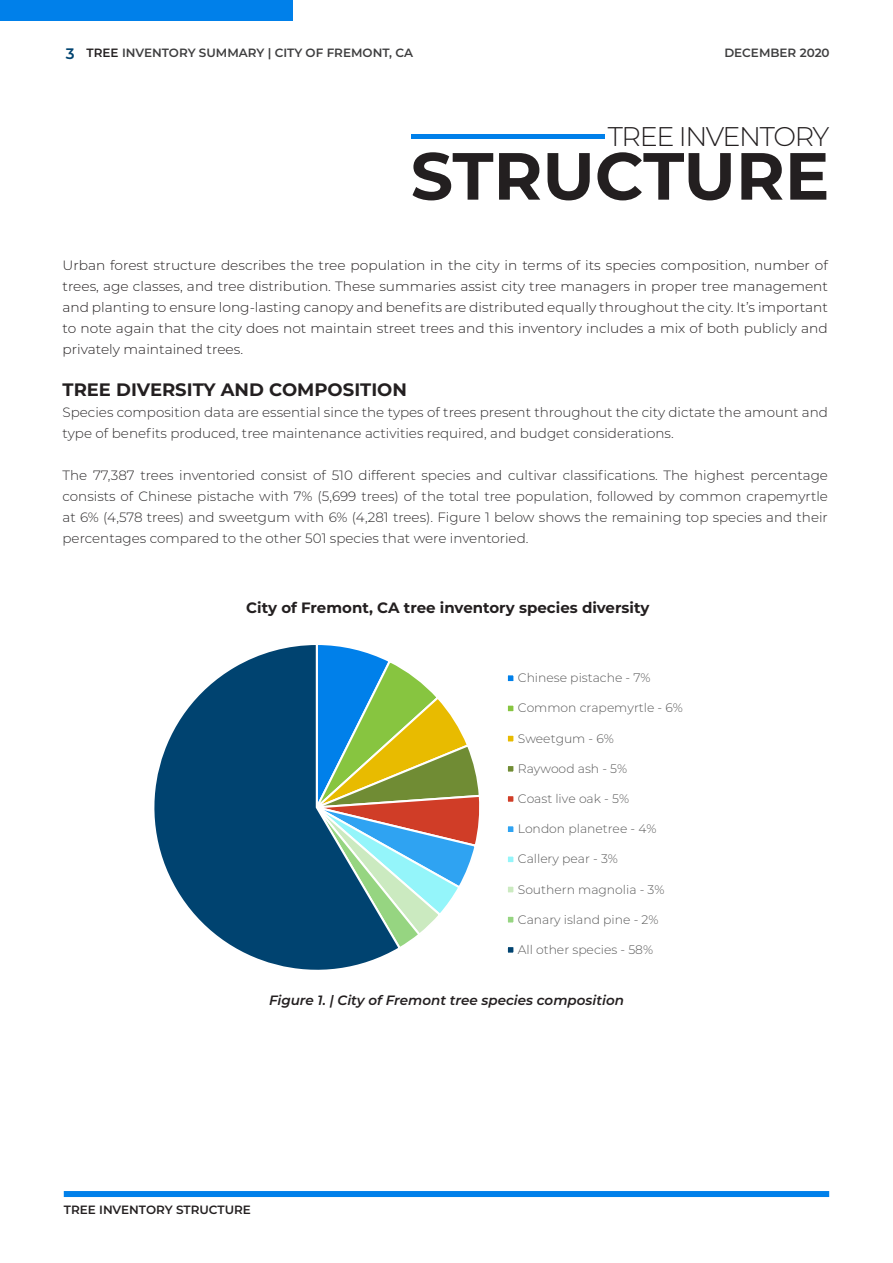
<style>
.page{position:relative;width:893px;height:1263px;background:#fff}
.page>*{position:absolute;margin:0;border:0;box-sizing:border-box;transform-origin:0 0}
.SectionTitle{font:700 66.45px "Montserrat";color:#231f20}
.SectionTitle-2{font:300 27px "Montserrat";letter-spacing:-.05em;color:#231f20}
.t1{font:700 18px "Montserrat";color:#231f20}
.Body_Text{font:700 15px "Montserrat";color:#231f20}
.Body_Text-2{font:300 13.5px/21px "Montserrat";color:#2b292a}
.Body_Text-3{font:300 13.5px/21px "Montserrat";color:#231f20;text-align:justify}
.t2{font:italic 600 13.5px "Montserrat";color:#231f20}
.t3{font:300 12.3px "Montserrat";letter-spacing:.005em;color:#595959}
.t4{font:600 12px "Montserrat";color:#3e3e3f}
.t5{font:600 12px "Montserrat";color:#231f20}
.s1{font-size:15.15px;color:#004370}
.s2{color:#231f20}
</style>
<div class="page">
<div style="left:64px;top:1191px;width:765px;height:6px;background:#0080ea"></div>
<div style="left:411px;top:134px;width:194px;height:5px;background:#0080ea"></div>
<svg style="left:402px;top:669px;width:78px;height:277px"></svg>
<svg style="left:154px;top:645px;width:248px;height:325px"></svg>
<div style="left:507px;top:674px;width:7px;height:8px;background:#0080ea"></div>
<div style="left:506px;top:673px;width:9px;height:10px;border:2px solid #fff"></div>
<div style="left:507px;top:705px;width:7px;height:7px;background:#87c540"></div>
<div style="left:506px;top:704px;width:9px;height:9px;border:2px solid #fff"></div>
<div style="left:507px;top:735px;width:7px;height:7px;background:#e8bb00"></div>
<div style="left:506px;top:734px;width:9px;height:9px;border:2px solid #fff"></div>
<div style="left:507px;top:765px;width:7px;height:8px;background:#708c34"></div>
<div style="left:506px;top:764px;width:9px;height:10px;border:2px solid #fff"></div>
<div style="left:507px;top:795px;width:7px;height:8px;background:#d03d27"></div>
<div style="left:506px;top:794px;width:9px;height:10px;border:2px solid #fff"></div>
<div style="left:507px;top:825px;width:7px;height:8px;background:#2fa3f2"></div>
<div style="left:506px;top:824px;width:9px;height:10px;border:2px solid #fff"></div>
<div style="left:507px;top:855px;width:7px;height:8px;background:#94f5fa"></div>
<div style="left:506px;top:854px;width:9px;height:10px;border:2px solid #fff"></div>
<div style="left:507px;top:886px;width:7px;height:7px;background:#cbeac0"></div>
<div style="left:506px;top:885px;width:9px;height:9px;border:2px solid #fff"></div>
<div style="left:507px;top:916px;width:7px;height:7px;background:#96d581"></div>
<div style="left:506px;top:915px;width:9px;height:9px;border:2px solid #fff"></div>
<div style="left:507px;top:946px;width:7px;height:8px;background:#004370"></div>
<div style="left:506px;top:945px;width:9px;height:10px;border:2px solid #fff"></div>
<div style="left:0;top:0;width:293px;height:20px;background:#0080ea"></div>
<p class="t4" style="left:66px;top:44px;width:349px"><span class="s1">3</span> <span class="s2">TREE</span> INVENTORY SUMMARY | CITY OF FREMONT, CA</p>
<p class="t4" style="left:724px;top:44px;width:107px">DECEMBER 2020</p>
<p class="SectionTitle-2" style="left:608px;top:118px;width:223px">TREE INVENTORY</p>
<p class="SectionTitle" style="left:411px;top:128px;width:420px">STRUCTURE</p>
<p class="Body_Text-3" style="left:63px;top:254px;width:767px">Urban forest structure describes the tree population in the city in terms of its species composition, number of trees, age classes, and tree distribution. These summaries assist city tree managers in proper tree management and planting to ensure long-lasting canopy and benefits are distributed equally throughout the city. It’s important to note again that the city does not maintain street trees and this inventory includes a mix of both publicly and privately maintained trees.</p>
<p class="t1" style="left:63px;top:377px;width:346px">TREE DIVERSITY AND COMPOSITION</p>
<p class="Body_Text-2" style="left:63px;top:402px;width:767px">Species composition data are essential since the types of trees present throughout the city dictate the amount and type of benefits produced, tree maintenance activities required, and budget considerations.</p>
<p class="Body_Text-2" style="left:63px;top:465px;width:767px;text-align:justify">The 77,387 trees inventoried consist of 510 different species and cultivar classifications. The highest percentage consists of Chinese pistache with 7% (5,699 trees) of the total tree population, followed by common crapemyrtle at 6% (4,578 trees) and sweetgum with 6% (4,281 trees). Figure 1 below shows the remaining top species and their percentages compared to the other 501 species that were inventoried.</p>
<p class="Body_Text" style="left:246px;top:597px;width:405px">City of Fremont, CA tree inventory species diversity</p>
<p class="t3" style="left:518px;top:669px;width:134px">Chinese pistache - 7%</p>
<p class="t3" style="left:518px;top:700px;width:167px">Common crapemyrtle - 6%</p>
<p class="t3" style="left:518px;top:730px;width:98px">Sweetgum - 6%</p>
<p class="t3" style="left:518px;top:760px;width:111px">Raywood ash - 5%</p>
<p class="t3" style="left:518px;top:790px;width:113px">Coast live oak - 5%</p>
<p class="t3" style="left:518px;top:820px;width:140px">London planetree - 4%</p>
<p class="t3" style="left:518px;top:851px;width:102px">Callery pear - 3%</p>
<p class="t3" style="left:518px;top:881px;width:148px">Southern magnolia - 3%</p>
<p class="t3" style="left:518px;top:911px;width:142px">Canary island pine - 2%</p>
<p class="t3" style="left:518px;top:941px;width:137px">All other species - 58%</p>
<p class="t2" style="left:269px;top:991px;width:356px">Figure 1. | City of Fremont tree species composition</p>
<p class="t5" style="left:64px;top:1201px;width:189px">TREE INVENTORY STRUCTURE</p>
</div>
